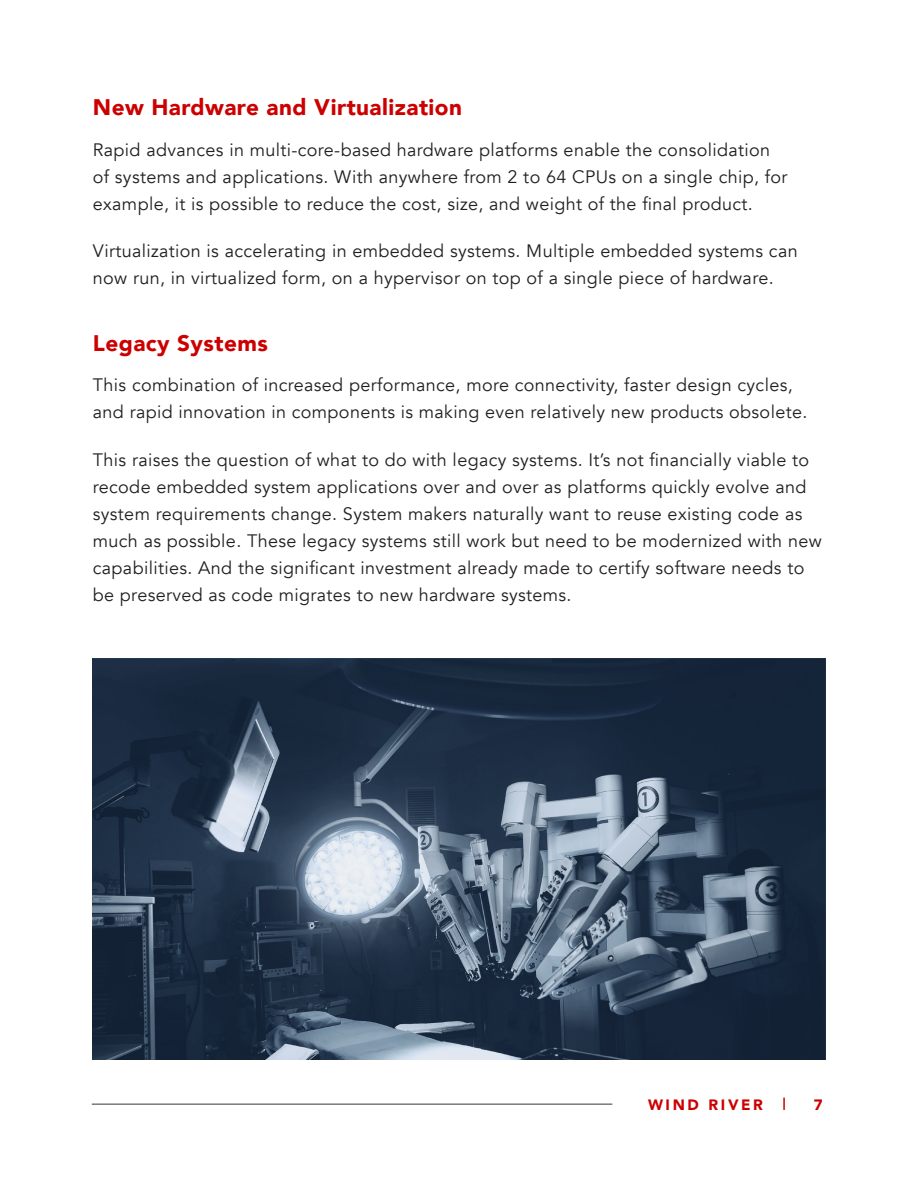
<style>
.page{position:relative;width:918px;height:1188px;background:#fff}
.page>*{position:absolute;margin:0;border:0;box-sizing:border-box;transform-origin:0 0}
.t1{font:900 22.5px "Avenir";letter-spacing:.02em;color:#c00}
.Body{font:18px/27px "Avenir";letter-spacing:.02em;color:#231f20}
.t2{font:900 15px "Avenir";letter-spacing:.175em;color:#c00}
</style>
<div class="page">
<svg style="left:783px;top:1098px;width:2px;height:12px"></svg>
<hr style="left:92px;top:1104px;width:520px;height:1px;background:#363636">
<svg style="left:93px;top:659px;width:732px;height:401px;background:#35465a"></svg>
<h2 class="t1" style="left:93px;top:88px;width:371px">New Hardware and Virtualization</h2>
<p class="Body" style="left:93px;top:137px;width:696px">Rapid advances in multi-core-based hardware platforms enable the consolidation of systems and applications. With anywhere from 2 to 64 CPUs on a single chip, for example, it is possible to reduce the cost, size, and weight of the final product.</p>
<p class="Body" style="left:93px;top:238px;width:706px">Virtualization is accelerating in embedded systems. Multiple embedded systems can now run, in virtualized form, on a hypervisor on top of a single piece of hardware.</p>
<h2 class="t1" style="left:93px;top:324px;width:177px">Legacy Systems</h2>
<p class="Body" style="left:93px;top:372px;width:716px">This combination of increased performance, more connectivity, faster design cycles, and rapid innovation in components is making even relatively new products obsolete.</p>
<p class="Body" style="left:93px;top:446px;width:730px">This raises the question of what to do with legacy systems. It’s not financially viable to recode embedded system applications over and over as platforms quickly evolve and system requirements change. System makers naturally want to reuse existing code as much as possible. These legacy systems still work but need to be modernized with new capabilities. And the significant investment already made to certify software needs to be preserved as code migrates to new hardware systems.</p>
<p class="t2" style="left:648px;top:1092px;width:117px">WIND RIVER</p>
<p class="t2" style="left:814px;top:1092px;width:10px">7</p>
</div>
